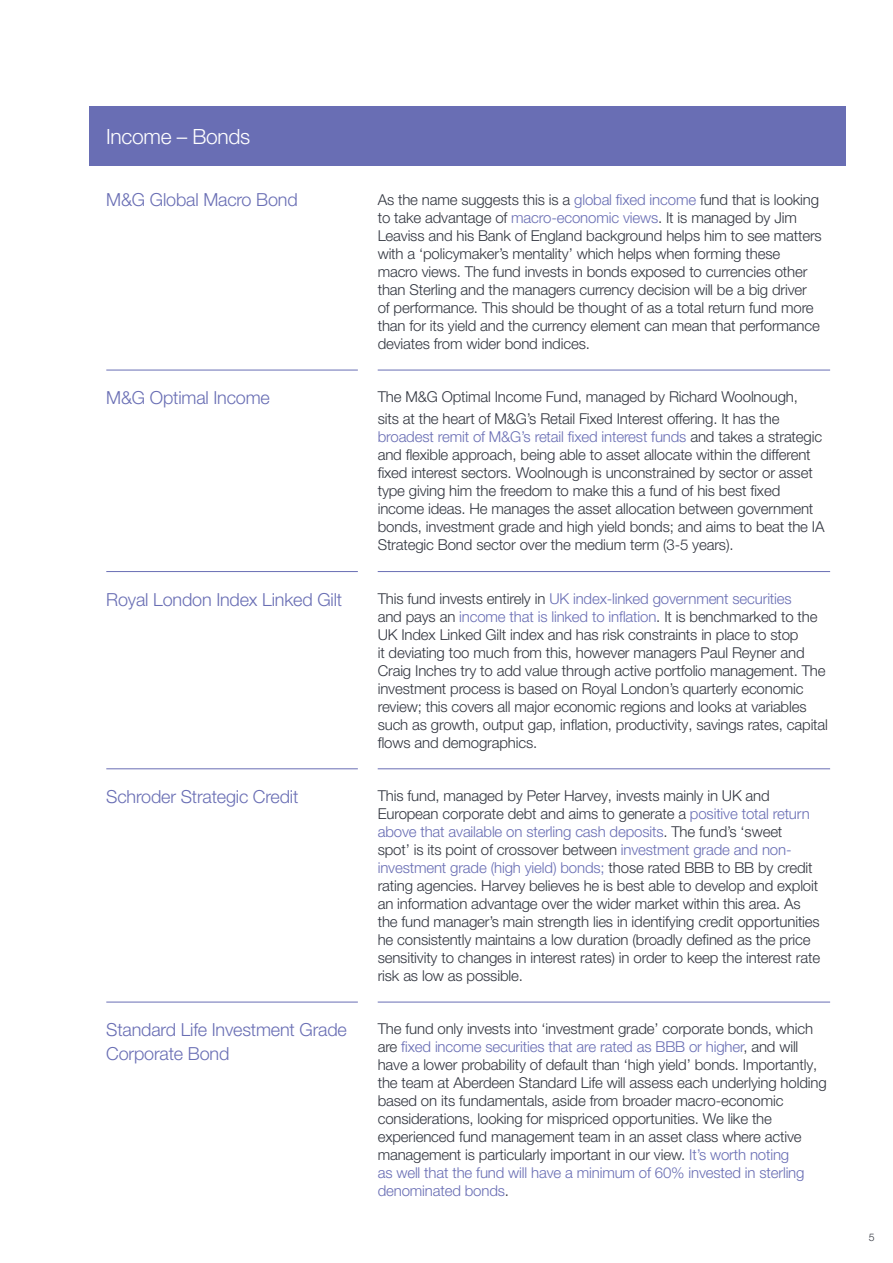
<style>
.page{position:relative;width:893px;height:1263px;background:#fff}
.page>*{position:absolute;margin:0;border:0;box-sizing:border-box;transform-origin:0 0}
.Body_10_12{font:300 21px "Helvetica Neue LT Pro";letter-spacing:-.015em;color:#fff}
.Subhead_14_16{font:300 18px/24px "Helvetica Neue LT Pro";letter-spacing:-.01em;color:#696eb4}
.Body_10_12-2{font:300 15px/18px "Helvetica Neue LT Pro";letter-spacing:-.01em;color:#323640}
.Small_print{font:300 10.5px "Helvetica Neue LT Pro";color:#323640}
.s1{color:#696eb4}
</style>
<div class="page">
<hr style="left:106px;top:370px;width:252px;height:1px;background:#696eb4">
<hr style="left:378px;top:370px;width:452px;height:1px;background:#696eb4">
<hr style="left:106px;top:571px;width:252px;height:1px;background:#696eb4">
<hr style="left:378px;top:571px;width:452px;height:1px;background:#696eb4">
<hr style="left:106px;top:768px;width:252px;height:1px;background:#696eb4">
<hr style="left:378px;top:768px;width:452px;height:1px;background:#696eb4">
<hr style="left:106px;top:1002px;width:252px;height:1px;background:#696eb4">
<hr style="left:378px;top:1002px;width:452px;height:1px;background:#696eb4">
<div style="left:89px;top:106px;width:757px;height:60px;background:#696eb4"></div>
<p class="Body_10_12" style="left:106px;top:123px;width:146px">Income – Bonds</p>
<p class="Subhead_14_16" style="left:106px;top:188px;width:193px">M&amp;G Global Macro Bond</p>
<p class="Body_10_12-2" style="left:378px;top:190px;width:446px">As the name suggests this is a <span class="s1">global fixed income</span> fund that is looking to take advantage of <span class="s1">macro-economic views</span>. It is managed by Jim Leaviss and his Bank of England background helps him to see matters with a ‘policymaker’s mentality’ which helps when forming these macro views. The fund invests in bonds exposed to currencies other than Sterling and the managers currency decision will be a big driver of performance. This should be thought of as a total return fund more than for its yield and the currency element can mean that performance deviates from wider bond indices.</p>
<p class="Subhead_14_16" style="left:106px;top:385px;width:165px">M&amp;G Optimal Income</p>
<p class="Body_10_12-2" style="left:378px;top:387px;width:422px">The M&amp;G Optimal Income Fund, managed by Richard Woolnough,</p>
<p class="Body_10_12-2" style="left:378px;top:410px;width:448px">sits at the heart of M&amp;G’s Retail Fixed Interest offering. It has the <span class="s1">broadest remit of M&amp;G’s retail fixed interest funds</span> and takes a strategic and flexible approach, being able to asset allocate within the different fixed interest sectors. Woolnough is unconstrained by sector or asset type giving him the freedom to make this a fund of his best fixed income ideas. He manages the asset allocation between government bonds, investment grade and high yield bonds; and aims to beat the IA Strategic Bond sector over the medium term (3-5 years).</p>
<p class="Subhead_14_16" style="left:106px;top:587px;width:237px">Royal London Index Linked Gilt</p>
<p class="Body_10_12-2" style="left:378px;top:589px;width:452px">This fund invests entirely in <span class="s1">UK index-linked government securities<br></span>and pays an <span class="s1">income that is linked to inflation</span>. It is benchmarked to the UK Index Linked Gilt index and has risk constraints in place to stop<br>it deviating too much from this, however managers Paul Reyner and Craig Inches try to add value through active portfolio management. The investment process is based on Royal London’s quarterly economic review; this covers all major economic regions and looks at variables such as growth, output gap, inflation, productivity, savings rates, capital flows and demographics.</p>
<p class="Subhead_14_16" style="left:106px;top:784px;width:194px">Schroder Strategic Credit</p>
<p class="Body_10_12-2" style="left:378px;top:786px;width:444px">This fund, managed by Peter Harvey, invests mainly in UK and European corporate debt and aims to generate a <span class="s1">positive total return above that available on sterling cash deposits</span>. The fund’s ‘sweet<br>spot’ is its point of crossover between <span class="s1">investment grade and non&shy;investment grade (high yield) bonds;</span> those rated BBB to BB by credit rating agencies. Harvey believes he is best able to develop and exploit an information advantage over the wider market within this area. As the fund manager’s main strength lies in identifying credit opportunities he consistently maintains a low duration (broadly defined as the price sensitivity to changes in interest rates) in order to keep the interest rate risk as low as possible.</p>
<p class="Subhead_14_16" style="left:106px;top:1017px;width:242px">Standard Life Investment Grade<br>Corporate Bond</p>
<p class="Body_10_12-2" style="left:378px;top:1019px;width:450px">The fund only invests into ‘investment grade’ corporate bonds, which are <span class="s1">fixed income securities that are rated as BBB or higher</span>, and will have a lower probability of default than ‘high yield’ bonds. Importantly, the team at Aberdeen Standard Life will assess each underlying holding based on its fundamentals, aside from broader macro-economic considerations, looking for mispriced opportunities. We like the experienced fund management team in an asset class where active management is particularly important in our view. <span class="s1">It’s worth noting<br>as well that the fund will have a minimum of 60% invested in sterling denominated bonds</span>.</p>
<p class="Small_print" style="left:869px;top:1231px;width:7px">5</p>
</div>
